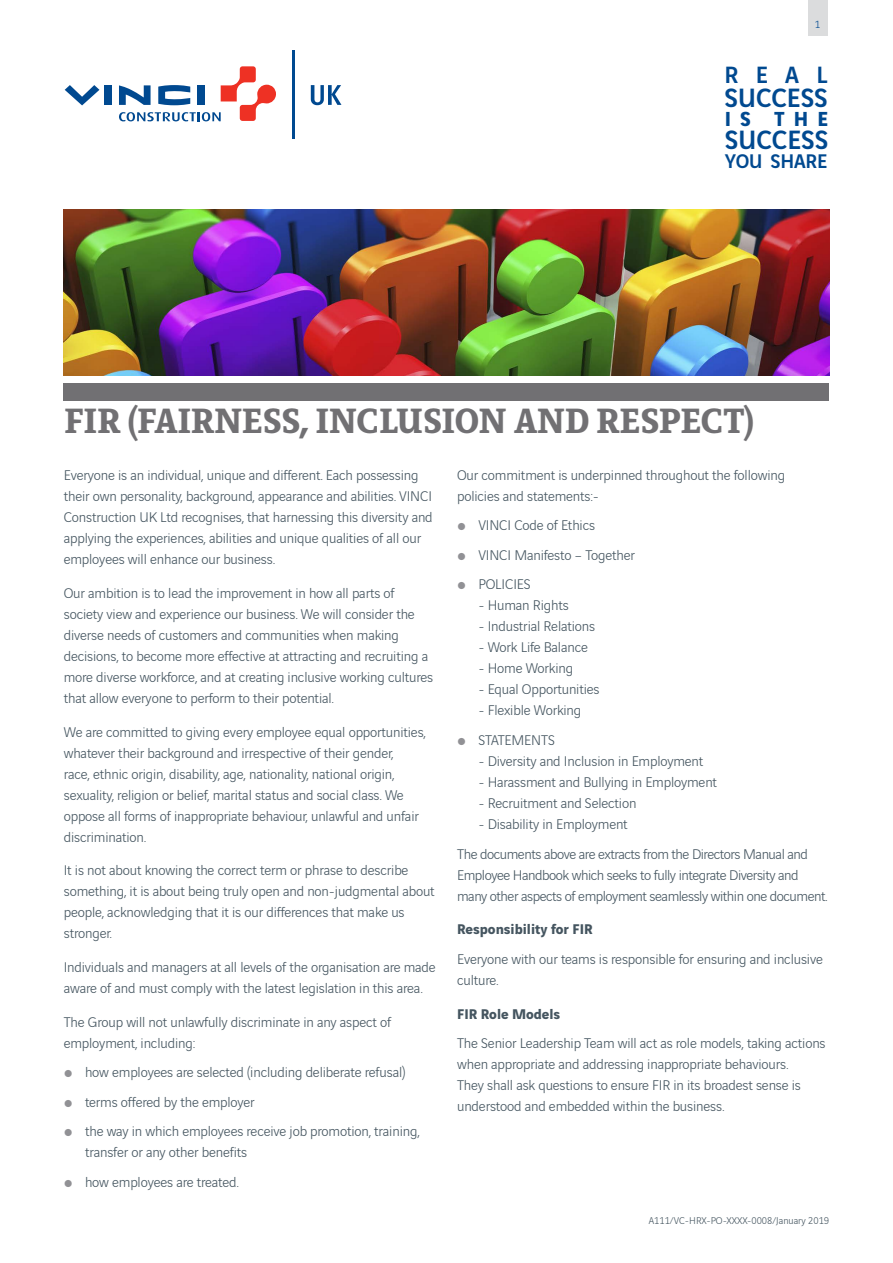
<style>
.page{position:relative;width:893px;height:1263px;background:#fff}
.page>*{position:absolute;margin:0;border:0;box-sizing:border-box;transform-origin:0 0}
.t1{font:700 37.5px "Vinci Serif";letter-spacing:-.01em;color:#717073}
.t2{font:500 28.35px "Vinci Sans";color:#004990}
.t3{font:500 25.2px "Vinci Sans";color:#004990}
.t4{font:700 21.75px "Vinci Sans";color:#004990}
.t5{font:500 21px "Vinci Sans";letter-spacing:-.01em;color:#004990}
.t6{font:300 15px/21px "Vinci Sans";letter-spacing:-.01em;color:#455560}
.t7{font:300 15px/29.5px "Vinci Sans";letter-spacing:-.03em;color:#455560}
.t8{font:700 15px "Vinci Sans";color:#455560}
.t9{font:300 11.1px "Vinci Sans";color:#004990}
.t10{font:300 10.5px "Vinci Sans";color:#455560}
.s1{font-weight:400;color:#919195}
</style>
<div class="page">
<div style="left:808px;top:0;width:19px;height:36px;background:#dbdcdd"></div>
<div style="left:64px;top:383px;width:765px;height:17px;background:#717073"></div>
<img style="left:64px;top:210px;width:766px;height:165px">
<div style="left:104px;top:85px;width:7px;height:20px;background:#004990"></div>
<svg style="left:65px;top:85px;width:34px;height:20px"></svg>
<svg style="left:119px;top:66px;width:157px;height:55px"></svg>
<hr style="left:292px;top:50px;width:3px;height:89px;background:#004990">
<svg style="left:311px;top:85px;width:30px;height:20px"></svg>
<p class="t9" style="left:815px;top:16px;width:7px">1</p>
<h3 class="t3" style="left:724px;top:55px;width:105px">R E A L</h3>
<h2 class="t2" style="left:724px;top:76px;width:105px">SUCCESS</h2>
<h3 class="t4" style="left:725px;top:101px;width:28px">I S</h3>
<h3 class="t4" style="left:774px;top:101px;width:55px">T H E</h3>
<h2 class="t2" style="left:725px;top:118px;width:105px">SUCCESS</h2>
<h3 class="t5" style="left:725px;top:145px;width:104px">YOU SHARE</h3>
<h1 class="t1" style="left:64px;top:393px;width:691px">FIR (FAIRNESS, INCLUSION AND RESPECT)</h1>
<p class="t6" style="left:64px;top:463px;width:370px">Everyone is an individual, unique and different. Each possessing their own personality, background, appearance and abilities. VINCI Construction UK Ltd recognises, that harnessing this diversity and applying the experiences, abilities and unique qualities of all our employees will enhance our business.</p>
<p class="t6" style="left:64px;top:581px;width:371px">Our ambition is to lead the improvement in how all parts of society view and experience our business. We will consider the diverse needs of customers and communities when making decisions, to become more effective at attracting and recruiting a more diverse workforce, and at creating inclusive working cultures that allow everyone to perform to their potential.</p>
<p class="t6" style="left:64px;top:720px;width:364px">We are committed to giving every employee equal opportunities, whatever their background and irrespective of their gender,<br>race, ethnic origin, disability, age, nationality, national origin, sexuality, religion or belief, marital status and social class. We oppose all forms of inappropriate behaviour, unlawful and unfair discrimination.</p>
<p class="t6" style="left:64px;top:859px;width:372px">It is not about knowing the correct term or phrase to describe something, it is about being truly open and non-judgmental about people, acknowledging that it is our differences that make us stronger.</p>
<p class="t6" style="left:64px;top:955px;width:373px">Individuals and managers at all levels of the organisation are made aware of and must comply with the latest legislation in this area.</p>
<p class="t6" style="left:64px;top:1010px;width:329px">The Group will not unlawfully discriminate in any aspect of employment, including:</p>
<p class="t6" style="left:64px;top:1056px;width:357px;line-height:29.5px"><span class="s1">ˇ</span> how employees are selected (including deliberate refusal)<br><span class="s1">ˇ</span> terms offered by the employer<br><span class="s1">ˇ</span> the way in which employees receive job promotion, training,</p>
<p class="t6" style="left:64px;top:1136px;width:185px;line-height:29.5px;text-indent:21px">transfer or any other benefits <span class="s1">ˇ</span> how employees are treated.</p>
<p class="t6" style="left:457px;top:463px;width:330px">Our commitment is underpinned throughout the following policies and statements:-</p>
<p class="t6" style="left:457px;top:509px;width:179px;line-height:29.5px"><span class="s1">ˇ</span> VINCI Code of Ethics<br><span class="s1">ˇ</span> VINCI Manifesto – Together <span class="s1">ˇ</span> POLICIES</p>
<p class="t6" style="left:478px;top:594px;width:92px">- Human Rights</p>
<p class="t6" style="left:478px;top:615px;width:118px">- Industrial Relations</p>
<p class="t6" style="left:478px;top:636px;width:111px">- Work Life Balance</p>
<p class="t6" style="left:478px;top:657px;width:96px">- Home Working</p>
<p class="t6" style="left:478px;top:678px;width:123px">- Equal Opportunities</p>
<p class="t6" style="left:457px;top:694px;width:126px;line-height:29.5px;text-indent:21px">- Flexible Working <span class="s1">ˇ</span> STATEMENTS</p>
<p class="t6" style="left:478px;top:749px;width:227px">- Diversity and Inclusion in Employment</p>
<p class="t6" style="left:478px;top:770px;width:240px">- Harassment and Bullying in Employment</p>
<p class="t6" style="left:478px;top:791px;width:160px">- Recruitment and Selection</p>
<p class="t7" style="left:457px;top:808px;width:352px;text-indent:21px">- Disability in Employment<br>The documents above are extracts from the Directors Manual and</p>
<p class="t7" style="left:457px;top:863px;width:372px;line-height:21px">Employee Handbook which seeks to fully integrate Diversity and many other aspects of employment seamlessly within one document.</p>
<p class="t8" style="left:457px;top:917px;width:137px">Responsibility for FIR</p>
<p class="t6" style="left:457px;top:947px;width:367px">Everyone with our teams is responsible for ensuring and inclusive culture.</p>
<p class="t8" style="left:457px;top:1002px;width:105px">FIR Role Models</p>
<p class="t6" style="left:457px;top:1031px;width:370px">The Senior Leadership Team will act as role models, taking actions when appropriate and addressing inappropriate behaviours.<br>They shall ask questions to ensure FIR in its broadest sense is understood and embedded within the business.</p>
<p class="t10" style="left:649px;top:1213px;width:182px">A111/VC-HRX-PO-XXXX-0008/January 2019</p>
</div>
